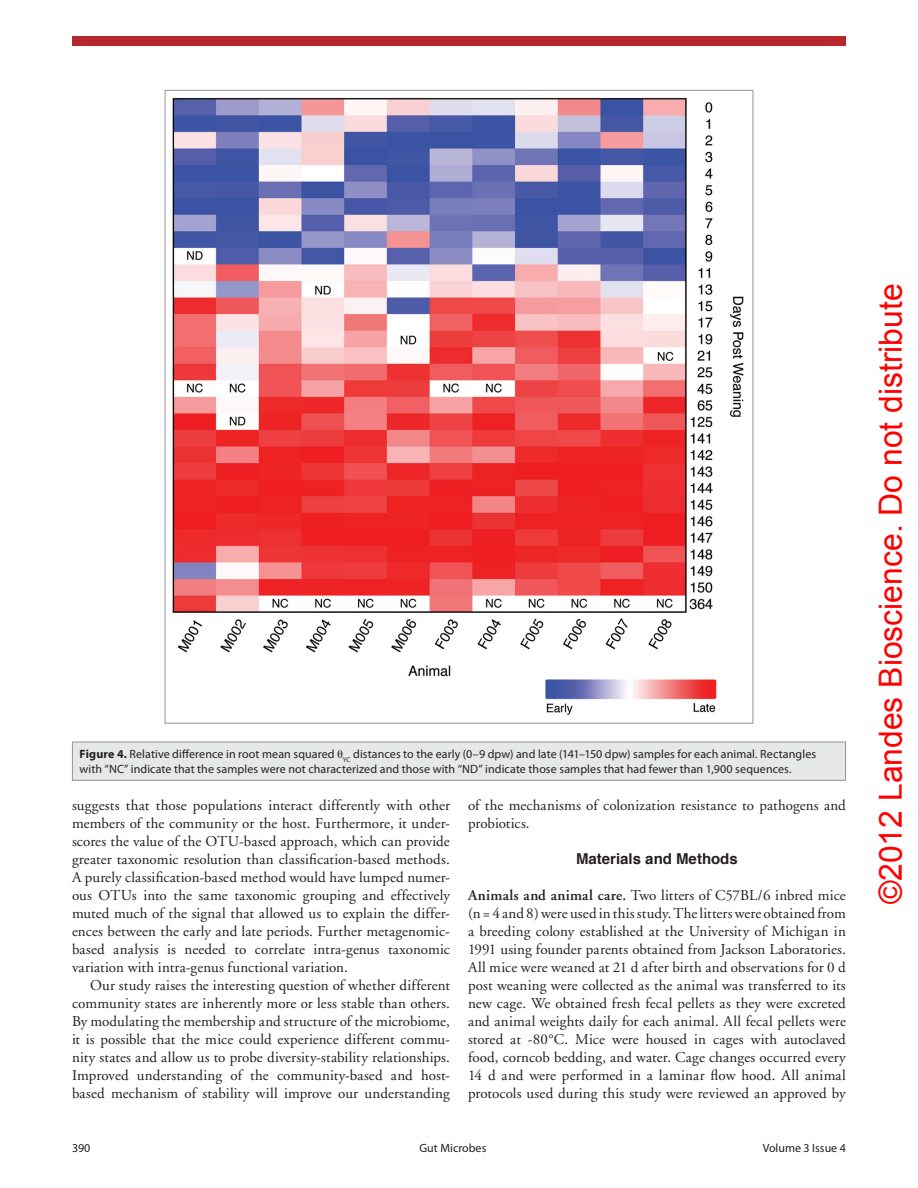
<style>
.page{position:relative;width:918px;height:1188px;background:#fff}
.page>*{position:absolute;margin:0;border:0;box-sizing:border-box;transform-origin:0 0}
.t1{font:31.95px "Arial";color:#f00}
.t2{font:15px/18px "Adobe Garamond";letter-spacing:.01em;color:#231f20;text-align:justify}
.t3{font:700 15px "Helvetica";color:#231f20}
.t4{font:12px/15px "Myriad Pro";letter-spacing:.005em;color:#231f20}
.s1{font-weight:700}
.s2{font-family:"Universal Std Greekw Math Pi"}
.s3{font-weight:600}
</style>
<div class="page">
<div style="left:72px;top:36px;width:774px;height:10px;background:#b7262b"></div>
<div style="left:72px;top:742px;width:774px;height:38px;background:#e6e7e9"></div>
<div style="left:72px;top:742px;width:774px;height:39px;border:1px solid #939598"></div>
<img style="left:172px;top:97px;width:572px;height:618px">
<p class="t4" style="left:80px;top:746px;width:738px"><span class="s1">Figure 4.</span> Relative difference in root mean squared <span class="s2">θ</span><sub>YC</sub> distances to the early (0–9 dpw) and late (141–150 dpw) samples for each animal. Rectangles with “NC” indicate that the samples were not characterized and those with “ND” indicate those samples that had fewer than 1,900 sequences.</p>
<p class="t2" style="left:72px;top:797px;width:379px">suggests that those populations interact differently with other members of the community or the host. Furthermore, it under&shy;scores the value of the OTU-based approach, which can provide greater taxonomic resolution than classification-based methods.<br>A purely classification-based method would have lumped numer&shy;ous OTUs into the same taxonomic grouping and effectively muted much of the signal that allowed us to explain the differ&shy;ences between the early and late periods. Further metagenomic&shy;based analysis is needed to correlate intra-genus taxonomic variation with intra-genus functional variation.</p>
<p class="t2" style="left:72px;top:977px;width:379px;text-indent:18px">Our study raises the interesting question of whether different community states are inherently more or less stable than others.<br>By modulating the membership and structure of the microbiome, it is possible that the mice could experience different commu&shy;nity states and allow us to probe diversity-stability relationships.<br>Improved understanding of the community-based and host&shy;based mechanism of stability will improve our understanding</p>
<p class="t2" style="left:468px;top:797px;width:379px">of the mechanisms of colonization resistance to pathogens and probiotics.</p>
<p class="t3" style="left:576px;top:847px;width:163px">Materials and Methods</p>
<p class="t2" style="left:468px;top:887px;width:380px"><span class="s3">Animals and animal care.</span> Two litters of C57BL/6 inbred mice (n = 4 and 8) were used in this study. The litters were obtained from a breeding colony established at the University of Michigan in 1991 using founder parents obtained from Jackson Laboratories.<br>All mice were weaned at 21 d after birth and observations for 0 d post weaning were collected as the animal was transferred to its new cage. We obtained fresh fecal pellets as they were excreted and animal weights daily for each animal. All fecal pellets were stored at -80°C. Mice were housed in cages with autoclaved food, corncob bedding, and water. Cage changes occurred every 14 d and were performed in a laminar flow hood. All animal protocols used during this study were reviewed an approved by</p>
<p class="t4" style="left:72px;top:1140px;width:20px">390</p>
<p class="t4" style="left:420px;top:1140px;width:68px">Gut Microbes</p>
<p class="t4" style="left:763px;top:1140px;width:85px">Volume 3 Issue 4</p>
<h1 class="t1" style="left:870px;top:904px;width:622px;rotate:-90deg">©2012 Landes Bioscience. Do not distribute</h1>
</div>
